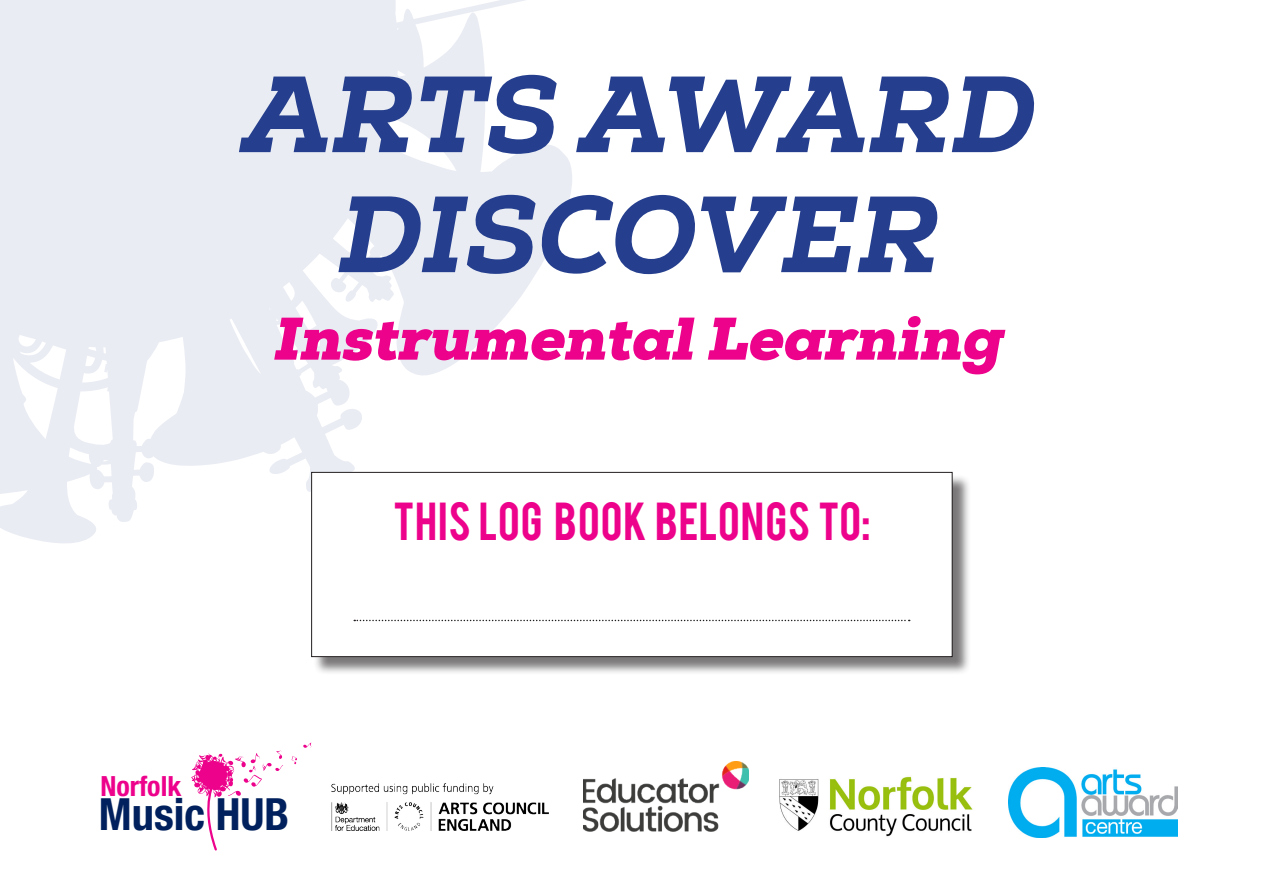
<style>
.page{position:relative;width:1263px;height:893px;background:#fff}
.page>*{position:absolute;margin:0;border:0;box-sizing:border-box;transform-origin:0 0}
.t1{font:italic 800 108px "Nexa Slab";color:#253f8e}
.t2{font:italic 900 60px "Nexa Slab";color:#ed028c}
.t3{font:700 condensed 44.4px "Helvetica Neue";color:#00215d}
.t4{font:42px "Bebas";letter-spacing:.02em;color:#ed028c}
.t5{font:700 condensed 27.9px "Helvetica Neue";color:#ed028c}
</style>
<div class="page">
<svg style="left:303px;top:743px;width:8px;height:5px"></svg>
<svg style="left:291px;top:756px;width:6px;height:8px"></svg>
<svg style="left:191px;top:750px;width:92px;height:101px"></svg>
<svg style="left:0;top:0;width:572px;height:543px;fill:#e9ecf3"></svg>
<div style="left:313px;top:474px;width:658px;height:202px;background:#231f20;opacity:.6"></div>
<div style="left:312px;top:472px;width:640px;height:185px;background:#fff"></div>
<div style="left:311px;top:472px;width:641px;height:185px;border:1px solid #231f20"></div>
<svg style="left:354px;top:620px;width:556px;height:1px"></svg>
<img style="left:331px;top:784px;width:218px;height:46px">
<img style="left:583px;top:762px;width:166px;height:69px">
<img style="left:1008px;top:768px;width:169px;height:69px">
<img style="left:779px;top:776px;width:194px;height:61px">
<p class="t1" style="left:243px;top:47px;width:795px">ARTS AWARD</p>
<p class="t1" style="left:339px;top:167px;width:603px">DISCOVER</p>
<p class="t2" style="left:275px;top:301px;width:731px">Instrumental Learning</p>
<p class="t5" style="left:100px;top:769px;width:82px">Norfolk</p>
<p class="t3" style="left:99px;top:788px;width:192px">Music HUB</p>
<p class="t4" style="left:393px;top:491px;width:479px">THIS LOG BOOK BELONGS TO:</p>
</div>
